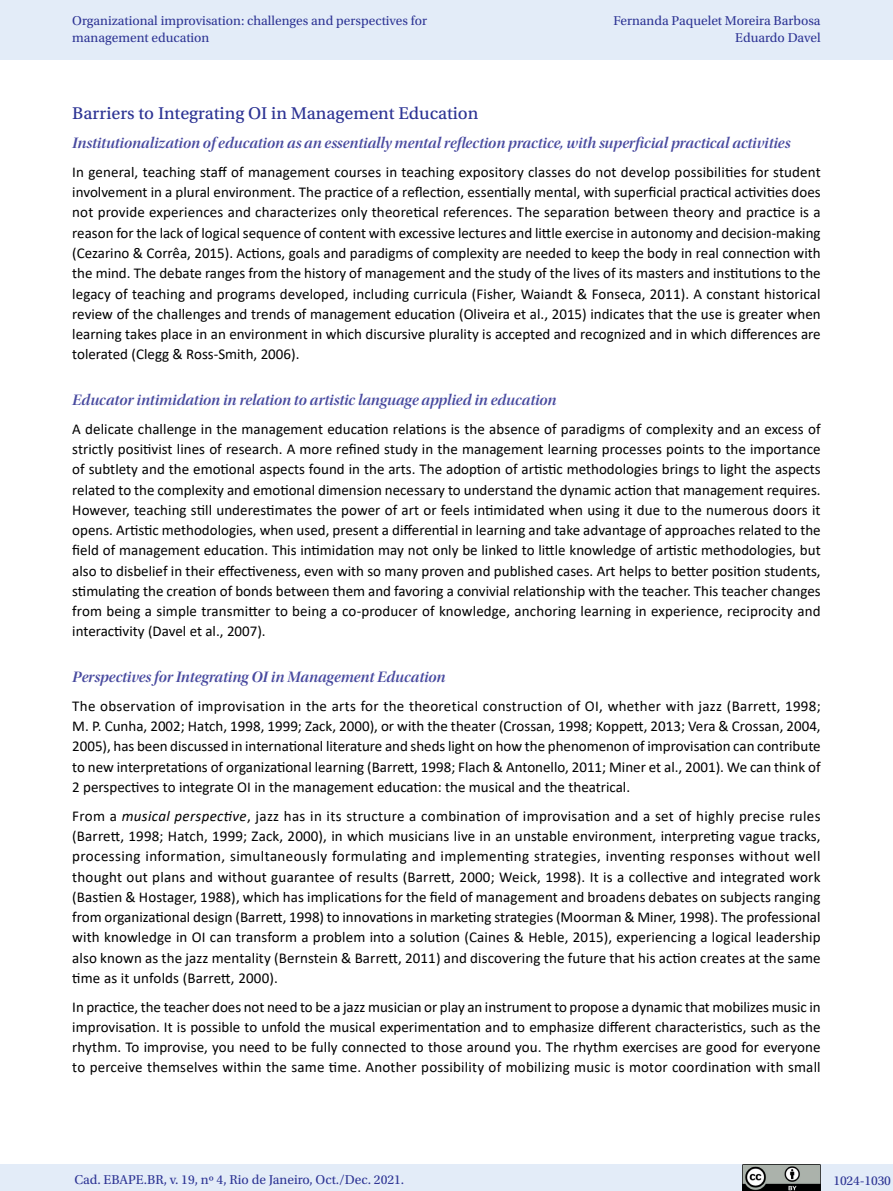
<style>
.page{position:relative;width:893px;height:1191px;background:#fff}
.page>*{position:absolute;margin:0;border:0;box-sizing:border-box;transform-origin:0 0}
.t1{font:18px "Utopia Std Capt";color:#2d3494}
.t2{font:15.75px "Utopia Std Semibold Disp It";color:#484a9f}
.t3{font:15px/20.2px "Calibri";color:#000;text-align:justify}
.t4{font:13.5px/16.5px "Utopia Std";color:#2d3494}
.s1{font-style:italic}
</style>
<div class="page">
<div style="left:0;top:0;width:893px;height:60px;background:#e3ecf8"></div>
<div style="left:0;top:1164px;width:893px;height:27px;background:#e3ecf8"></div>
<img style="left:743px;top:1164px;width:78px;height:27px">
<p class="t4" style="left:72px;top:13px;width:356px">Organizational improvisation: challenges and perspectives for management education</p>
<p class="t4" style="left:613px;top:13px;width:209px;text-align:right">Fernanda Paquelet Moreira Barbosa<br>Eduardo Davel</p>
<p class="t1" style="left:72px;top:104px;width:408px">Barriers to Integrating OI in Management Education</p>
<p class="t2" style="left:72px;top:135px;width:720px">Institutionalization of education as an essentially mental reflection practice, with superficial practical activities</p>
<p class="t3" style="left:72px;top:161px;width:750px">In general, teaching staff of management courses in teaching expository classes do not develop possibilities for student involvement in a plural environment. The practice of a reflection, essentially mental, with superficial practical activities does not provide experiences and characterizes only theoretical references. The separation between theory and practice is a reason for the lack of logical sequence of content with excessive lectures and little exercise in autonomy and decision-making (Cezarino &amp; Corrêa, 2015). Actions, goals and paradigms of complexity are needed to keep the body in real connection with the mind. The debate ranges from the history of management and the study of the lives of its masters and institutions to the legacy of teaching and programs developed, including curricula (Fisher, Waiandt &amp; Fonseca, 2011). A constant historical review of the challenges and trends of management education (Oliveira et al., 2015) indicates that the use is greater when learning takes place in an environment in which discursive plurality is accepted and recognized and in which differences are tolerated (Clegg &amp; Ross-Smith, 2006).</p>
<p class="t2" style="left:72px;top:391px;width:486px">Educator intimidation in relation to artistic language applied in education</p>
<p class="t3" style="left:72px;top:418px;width:750px">A delicate challenge in the management education relations is the absence of paradigms of complexity and an excess of strictly positivist lines of research. A more refined study in the management learning processes points to the importance of subtlety and the emotional aspects found in the arts. The adoption of artistic methodologies brings to light the aspects related to the complexity and emotional dimension necessary to understand the dynamic action that management requires.<br>However, teaching still underestimates the power of art or feels intimidated when using it due to the numerous doors it opens. Artistic methodologies, when used, present a differential in learning and take advantage of approaches related to the field of management education. This intimidation may not only be linked to little knowledge of artistic methodologies, but also to disbelief in their effectiveness, even with so many proven and published cases. Art helps to better position students, stimulating the creation of bonds between them and favoring a convivial relationship with the teacher. This teacher changes from being a simple transmitter to being a co-producer of knowledge, anchoring learning in experience, reciprocity and interactivity (Davel et al., 2007).</p>
<p class="t2" style="left:72px;top:668px;width:375px">Perspectives for Integrating OI in Management Education</p>
<p class="t3" style="left:72px;top:695px;width:750px">The observation of improvisation in the arts for the theoretical construction of OI, whether with jazz (Barrett, 1998; M. P. Cunha, 2002; Hatch, 1998, 1999; Zack, 2000), or with the theater (Crossan, 1998; Koppett, 2013; Vera &amp; Crossan, 2004, 2005), has been discussed in international literature and sheds light on how the phenomenon of improvisation can contribute to new interpretations of organizational learning (Barrett, 1998; Flach &amp; Antonello, 2011; Miner et al., 2001). We can think of 2 perspectives to integrate OI in the management education: the musical and the theatrical.</p>
<p class="t3" style="left:72px;top:805px;width:750px">From a <span class="s1">musical perspective</span>, jazz has in its structure a combination of improvisation and a set of highly precise rules (Barrett, 1998; Hatch, 1999; Zack, 2000), in which musicians live in an unstable environment, interpreting vague tracks, processing information, simultaneously formulating and implementing strategies, inventing responses without well thought out plans and without guarantee of results (Barrett, 2000; Weick, 1998). It is a collective and integrated work (Bastien &amp; Hostager, 1988), which has implications for the field of management and broadens debates on subjects ranging from organizational design (Barrett, 1998) to innovations in marketing strategies (Moorman &amp; Miner, 1998). The professional with knowledge in OI can transform a problem into a solution (Caines &amp; Heble, 2015), experiencing a logical leadership also known as the jazz mentality (Bernstein &amp; Barrett, 2011) and discovering the future that his action creates at the same time as it unfolds (Barrett, 2000).</p>
<p class="t3" style="left:72px;top:996px;width:750px">In practice, the teacher does not need to be a jazz musician or play an instrument to propose a dynamic that mobilizes music in improvisation. It is possible to unfold the musical experimentation and to emphasize different characteristics, such as the rhythm. To improvise, you need to be fully connected to those around you. The rhythm exercises are good for everyone to perceive themselves within the same time. Another possibility of mobilizing music is motor coordination with small</p>
<p class="t4" style="left:74px;top:1171px;width:332px">Cad. EBAPE.BR, v. 19, nº 4, Rio de Janeiro, Oct./Dec. 2021.</p>
<p class="t4" style="left:833px;top:1172px;width:59px">1024-1030</p>
</div>
